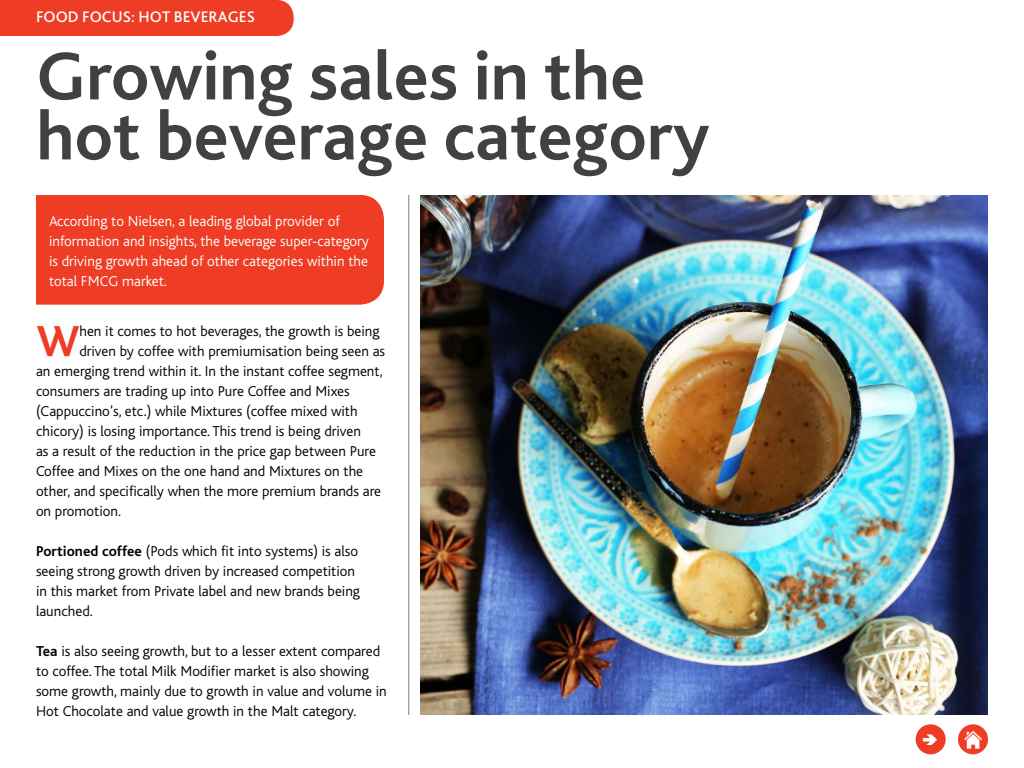
<style>
.page{position:relative;width:1024px;height:768px;background:#fff}
.page>*{position:absolute;margin:0;border:0;box-sizing:border-box;transform-origin:0 0}
.t1{font:700 71px/60px "Bliss Pro";color:#414042}
.t2{font:700 45.3px "Bliss Pro";color:#ee3d24}
.t3{font:500 16px "Bliss Pro";color:#fff}
.t4{font:300 15px/20px "Bliss";color:#000}
.t5{font:300 15px/20px "Bliss";color:#fff}
.s1{font-weight:700}
</style>
<div class="page">
<div style="left:0;top:0;width:294px;height:36px;background:#ee3d24"></div>
<div style="left:916px;top:724px;width:30px;height:30px;background:#ee3d24;border-radius:50%"></div>
<div style="left:958px;top:724px;width:30px;height:30px;background:#ee3d24;border-radius:50%"></div>
<img style="left:964px;top:730px;width:18px;height:18px">
<img style="left:420px;top:195px;width:568px;height:520px">
<div style="left:36px;top:195px;width:348px;height:110px;background:#ee3d24"></div>
<hr style="left:409px;top:195px;width:1px;height:520px;background:#808285">
<p class="t3" style="left:36px;top:6px;width:221px">FOOD FOCUS: HOT BEVERAGES</p>
<h1 class="t1" style="left:36px;top:44px;width:675px">Growing sales in the hot beverage category</h1>
<p class="t5" style="left:49px;top:211px;width:322px">According to Nielsen, a leading global provider of information and insights, the beverage super-category is driving growth ahead of other categories within the total FMCG market.</p>
<h2 class="t2" style="left:37px;top:313px;width:44px">W</h2>
<p class="t4" style="left:79px;top:321px;width:302px">hen it comes to hot beverages, the growth is being</p>
<p class="t4" style="left:79px;top:341px;width:307px">driven by coffee with premiumisation being seen as</p>
<p class="t4" style="left:36px;top:361px;width:348px">an emerging trend within it. In the instant coffee segment,</p>
<p class="t4" style="left:36px;top:381px;width:315px">consumers are trading up into Pure Coffee and Mixes</p>
<p class="t4" style="left:36px;top:401px;width:323px">(Cappuccino’s, etc.) while Mixtures (coffee mixed with</p>
<p class="t4" style="left:36px;top:421px;width:326px">chicory) is losing importance. This trend is being driven</p>
<p class="t4" style="left:36px;top:441px;width:342px">as a result of the reduction in the price gap between Pure</p>
<p class="t4" style="left:36px;top:461px;width:329px">Coffee and Mixes on the one hand and Mixtures on the</p>
<p class="t4" style="left:36px;top:481px;width:347px">other, and specifically when the more premium brands are</p>
<p class="t4" style="left:36px;top:501px;width:87px">on promotion.</p>
<p class="t4" style="left:36px;top:541px;width:326px"><span class="s1">Portioned coffee</span> (Pods which fit into systems) is also seeing strong growth driven by increased competition in this market from Private label and new brands being launched.</p>
<p class="t4" style="left:36px;top:641px;width:352px"><span class="s1">Tea</span> is also seeing growth, but to a lesser extent compared to coffee. The total Milk Modifier market is also showing some growth, mainly due to growth in value and volume in Hot Chocolate and value growth in the Malt category.</p>
</div>
